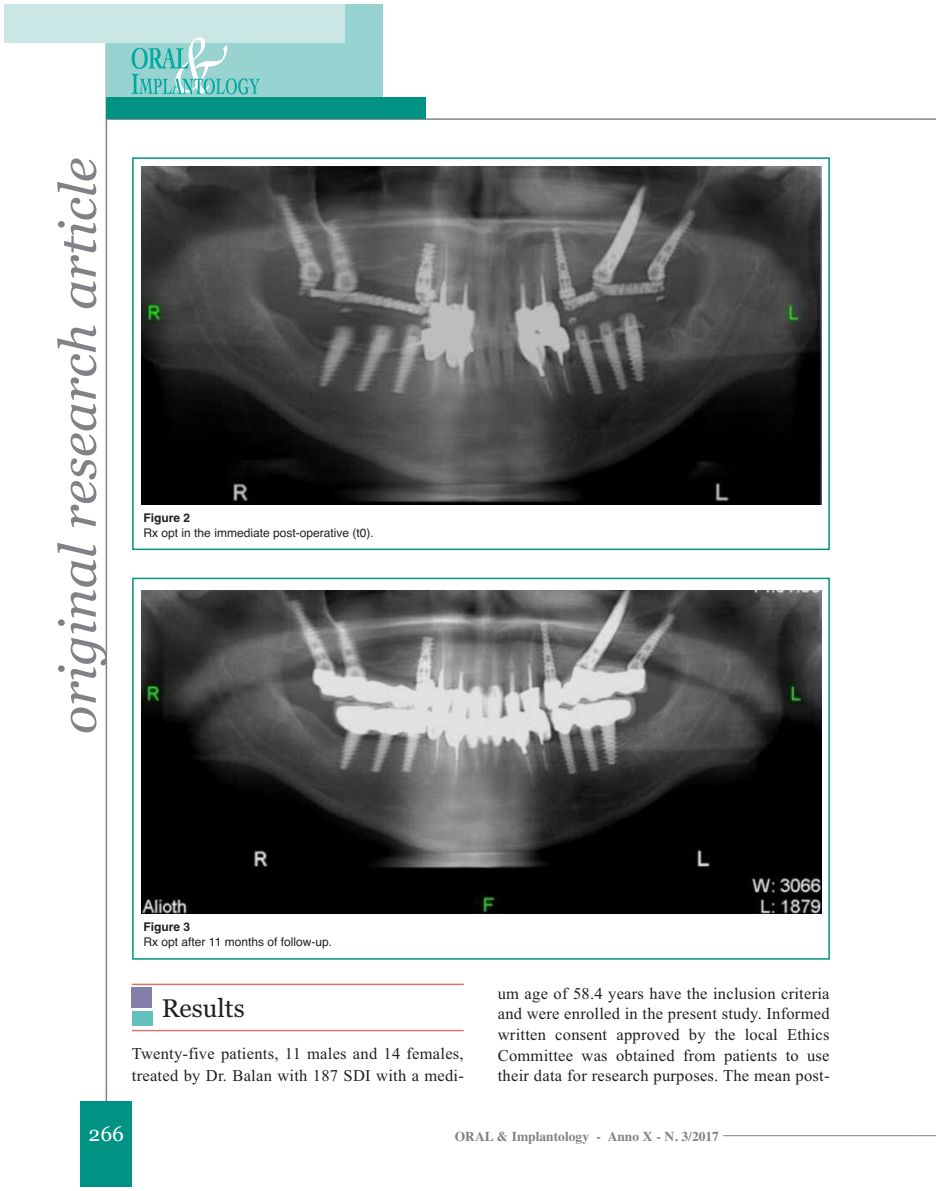
<style>
.page{position:relative;width:936px;height:1191px;background:#fff}
.page>*{position:absolute;margin:0;border:0;box-sizing:border-box;transform-origin:0 0}
.t1{font:italic 51px "Georgia";color:#808285;scale:1.04 1}
.t2{font:25.5px "Georgia";color:#231f20}
.t3{font:21px "Georgia";color:#fff}
.t4{font:16.5px/20.5px "Times New Roman";letter-spacing:.015em;color:#231f20}
.t5{font:700 13.5px "Times";color:#808285}
.t6{font:12px "Helvetica";color:#231f20}
.t7{font:700 12px "Helvetica";color:#231f20}
</style>
<div class="page">
<svg style="left:914px;top:1135px;width:20px;height:1px"></svg>
<hr style="left:914px;top:118px;width:20px;height:2px;background:#808285">
<hr style="left:723px;top:1135px;width:191px;height:1px;background:#808285">
<hr style="left:106px;top:4px;width:1px;height:1182px;background:#808285">
<div style="left:81px;top:1101px;width:51px;height:85px;background:#009282"></div>
<hr style="left:106px;top:118px;width:808px;height:2px;background:#808285">
<div style="left:106px;top:4px;width:277px;height:113px;background:#97d3d0"></div>
<div style="left:106px;top:98px;width:319px;height:21px;background:#009282"></div>
<div style="left:4px;top:4px;width:340px;height:39px;background:#cae6e5"></div>
<svg style="left:190px;top:37px;width:15px;height:8px"></svg>
<img style="left:131px;top:47px;width:129px;height:48px">
<img style="left:175px;top:45px;width:52px;height:48px">
<hr style="left:132px;top:983px;width:331px;height:2px;background:#d3786d">
<hr style="left:132px;top:1029px;width:331px;height:2px;background:#d3786d">
<div style="left:132px;top:1011px;width:20px;height:15px;background:#60c1bb"></div>
<div style="left:132px;top:987px;width:20px;height:20px;background:#837eaa"></div>
<div style="left:132px;top:157px;width:697px;height:393px;border:2px solid #009282"></div>
<img style="left:141px;top:167px;width:680px;height:337px">
<div style="left:132px;top:577px;width:697px;height:382px;border:2px solid #009282"></div>
<img style="left:141px;top:590px;width:680px;height:323px">
<h1 class="t1" style="left:41px;top:734px;width:556px;rotate:-90deg">original research article</h1>
<p class="t7" style="left:144px;top:510px;width:48px">Figure 2</p>
<p class="t6" style="left:144px;top:523px;width:232px">Rx opt in the immediate post-operative (t0).</p>
<p class="t7" style="left:144px;top:919px;width:48px">Figure 3</p>
<p class="t6" style="left:144px;top:932px;width:190px">Rx opt after 11 months of follow-up.</p>
<h2 class="t2" style="left:162px;top:989px;width:85px">Results</h2>
<p class="t4" style="left:132px;top:1041px;width:333px;line-height:22.4px">Twenty-five patients, 11 males and 14 females, treated by Dr. Balan with 187 SDI with a medi-</p>
<p class="t4" style="left:497px;top:982px;width:333px;text-align:justify">um age of 58.4 years have the inclusion criteria and were enrolled in the present study. Informed written consent approved by the local Ethics Committee was obtained from patients to use their data for research purposes. The mean post-</p>
<p class="t3" style="left:89px;top:1118px;width:37px">266</p>
<p class="t5" style="left:455px;top:1123px;width:266px">ORAL &amp; Implantology - Anno X - N. 3/2017</p>
</div>
